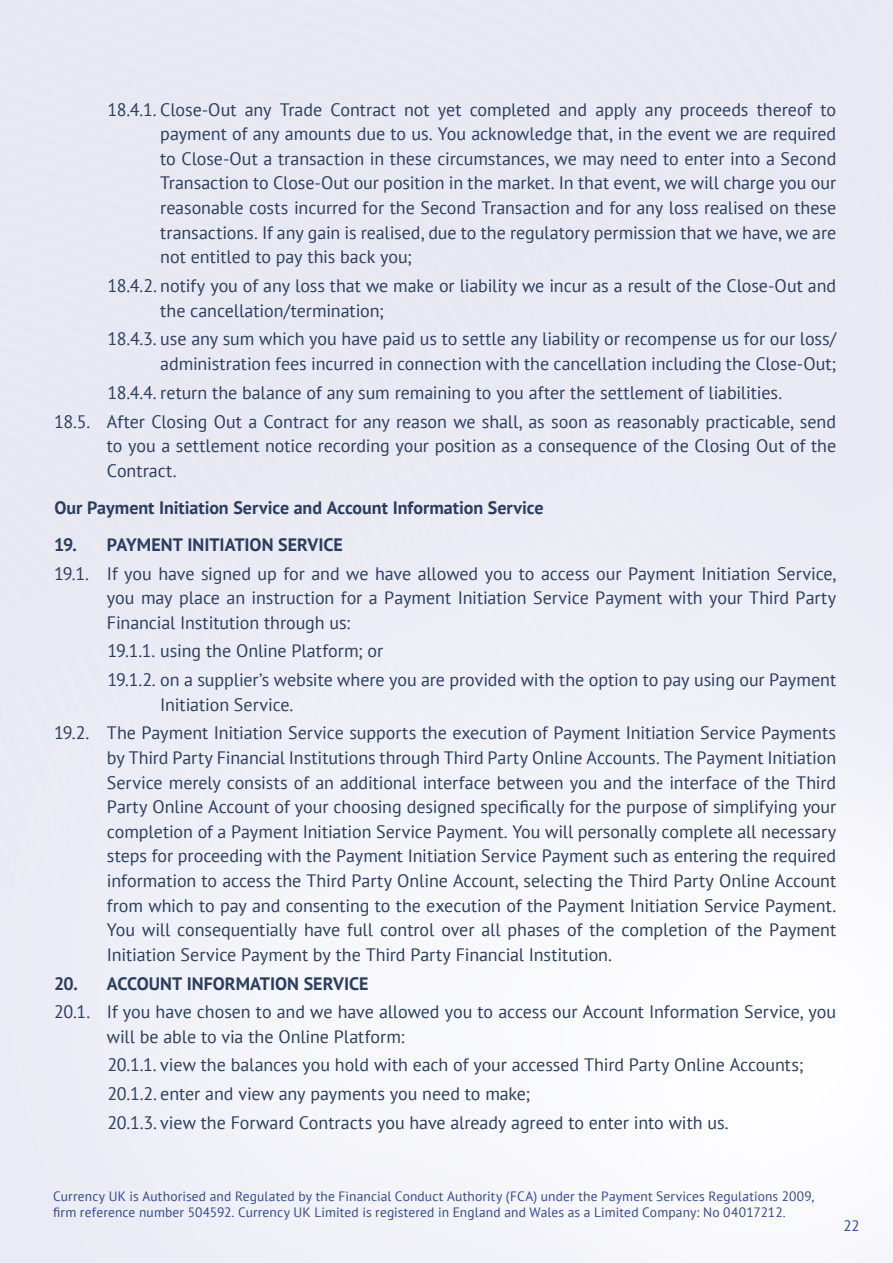
<style>
.page{position:relative;width:893px;height:1263px;background:#fff}
.page>*{position:absolute;margin:0;border:0;box-sizing:border-box;transform-origin:0 0}
.Heading_3{font:18px/24.6px "PT Sans";letter-spacing:-.005em;color:#293e60;text-align:justify}
.Heading_1{font:700 18px "PT Sans";color:#293e60}
.t1{font:15px "PT Sans";color:#304891}
.t2{font:13.5px/16.2px "PT Sans";letter-spacing:.01em;color:#304891}
</style>
<div class="page">
<p class="Heading_3" style="left:160px;top:97px;width:677px;text-indent:-53px">18.4.1. Close-Out any Trade Contract not yet completed and apply any proceeds thereof to payment of any amounts due to us. You acknowledge that, in the event we are required to Close-Out a transaction in these circumstances, we may need to enter into a Second Transaction to Close-Out our position in the market. In that event, we will charge you our reasonable costs incurred for the Second Transaction and for any loss realised on these transactions. If any gain is realised, due to the regulatory permission that we have, we are not entitled to pay this back you;</p>
<p class="Heading_3" style="left:160px;top:273px;width:677px;text-indent:-53px">18.4.2. notify you of any loss that we make or liability we incur as a result of the Close-Out and the cancellation/termination;</p>
<p class="Heading_3" style="left:107px;top:326px;width:730px;text-align:right">18.4.3. use any sum which you have paid us to settle any liability or recompense us for our loss/ administration fees incurred in connection with the cancellation including the Close-Out;</p>
<p class="Heading_3" style="left:107px;top:380px;width:676px">18.4.4. return the balance of any sum remaining to you after the settlement of liabilities.</p>
<p class="Heading_3" style="left:107px;top:409px;width:731px;text-indent:-53px">18.5. After Closing Out a Contract for any reason we shall, as soon as reasonably practicable, send to you a settlement notice recording your position as a consequence of the Closing Out of the Contract.</p>
<p class="Heading_1" style="left:54px;top:496px;width:491px">Our Payment Initiation Service and Account Information Service</p>
<p class="Heading_1" style="left:54px;top:533px;width:290px">19. PAYMENT INITIATION SERVICE</p>
<p class="Heading_3" style="left:107px;top:561px;width:731px;text-indent:-53px">19.1. If you have signed up for and we have allowed you to access our Payment Initiation Service, you may place an instruction for a Payment Initiation Service Payment with your Third Party Financial Institution through us:</p>
<p class="Heading_3" style="left:107px;top:638px;width:277px">19.1.1. using the Online Platform; or</p>
<p class="Heading_3" style="left:160px;top:667px;width:677px;text-indent:-53px">19.1.2. on a supplier’s website where you are provided with the option to pay using our Payment<br>Initiation Service.</p>
<p class="Heading_3" style="left:107px;top:720px;width:731px;text-indent:-53px">19.2. The Payment Initiation Service supports the execution of Payment Initiation Service Payments by Third Party Financial Institutions through Third Party Online Accounts. The Payment Initiation Service merely consists of an additional interface between you and the interface of the Third Party Online Account of your choosing designed specifically for the purpose of simplifying your completion of a Payment Initiation Service Payment. You will personally complete all necessary steps for proceeding with the Payment Initiation Service Payment such as entering the required information to access the Third Party Online Account, selecting the Third Party Online Account from which to pay and consenting to the execution of the Payment Initiation Service Payment.<br>You will consequentially have full control over all phases of the completion of the Payment Initiation Service Payment by the Third Party Financial Institution.</p>
<p class="Heading_1" style="left:54px;top:971px;width:316px">20. ACCOUNT INFORMATION SERVICE</p>
<p class="Heading_3" style="left:107px;top:999px;width:731px;text-indent:-53px">20.1. If you have chosen to and we have allowed you to access our Account Information Service, you will be able to via the Online Platform:</p>
<p class="Heading_3" style="left:107px;top:1052px;width:697px">20.1.1. view the balances you hold with each of your accessed Third Party Online Accounts;</p>
<p class="Heading_3" style="left:107px;top:1081px;width:424px">20.1.2. enter and view any payments you need to make;</p>
<p class="Heading_3" style="left:107px;top:1110px;width:623px">20.1.3. view the Forward Contracts you have already agreed to enter into with us.</p>
<p class="t2" style="left:53px;top:1187px;width:762px">Currency UK is Authorised and Regulated by the Financial Conduct Authority (FCA) under the Payment Services Regulations 2009, firm reference number 504592. Currency UK Limited is registered in England and Wales as a Limited Company: No 04017212.</p>
<p class="t1" style="left:843px;top:1216px;width:18px">22</p>
</div>
